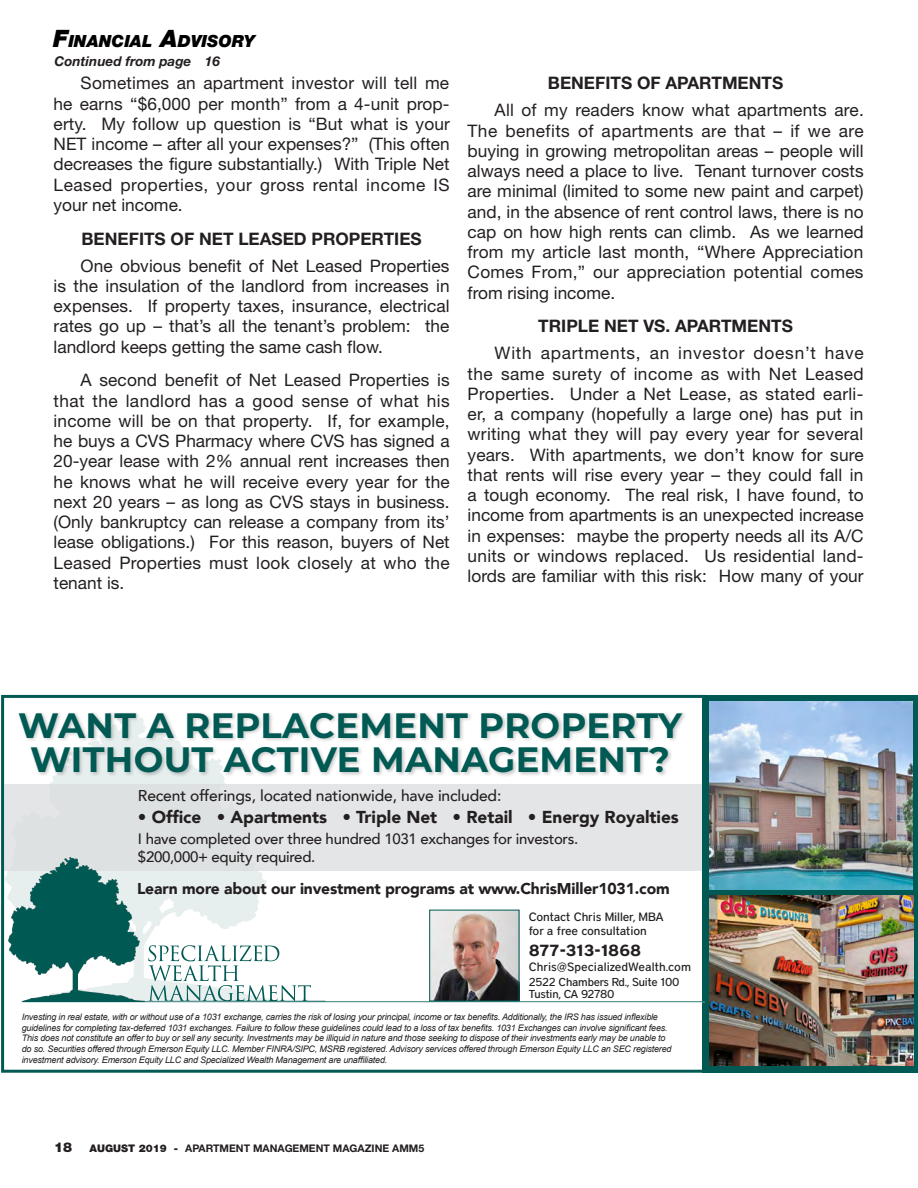
<style>
.page{position:relative;width:918px;height:1188px;background:#fff}
.page>*{position:absolute;margin:0;border:0;box-sizing:border-box;transform-origin:0 0}
.t1{font:700 35.25px/34.5px "Montserrat";letter-spacing:.01em;color:#005953;text-align:center}
.t2{font:17.25px/20.2px "Helvetica Neue";color:#231f20;text-align:justify}
.t3{font:700 17.25px "Helvetica Neue";color:#231f20}
.t4{font:900 17.25px "Avenir";color:#231f20}
.t5{font:italic 900 16.8px "Helvetica Neue";color:#000}
.t6{font:700 16.05px "District";color:#231f20}
.t7{font:900 15.6px "Avenir";letter-spacing:-.01em;color:#231f20}
.t8{font:500 15.6px "Avenir";letter-spacing:-.01em;color:#231f20}
.t9{font:500 15px/18px "Avenir";letter-spacing:-.02em;color:#231f20}
.t10{font:italic 700 13.5px "Helvetica Neue";color:#231f20}
.t11{font:900 13.5px "Helvetica Neue";color:#231f20}
.t12{font:500 12px/13.8px "District";letter-spacing:-.01em;color:#231f20}
.t13{font:500 11.4px/12.6px "District";letter-spacing:-.02em;color:#231f20}
.t14{font:700 10.5px "Helvetica Neue";color:#231f20}
.t15{font:italic 9px/10.8px "Arial";letter-spacing:-.02em;color:#231f20}
.s1{font-size:24px}
.s2{font-weight:900}
</style>
<div class="page">
<div style="left:1px;top:695px;width:705px;height:378px;border:3px solid #005953"></div>
<svg style="left:50px;top:777px;width:175px;height:7px"></svg>
<div style="left:4px;top:784px;width:700px;height:87px;background:#e4e5e7"></div>
<div style="left:703px;top:695px;width:215px;height:378px;background:#005953"></div>
<div style="left:17px;top:710px;width:670px;height:67px;background:#231f20;opacity:.25"></div>
<img style="left:709px;top:702px;width:204px;height:188px">
<img style="left:710px;top:896px;width:203px;height:169px">
<img style="left:1px;top:855px;width:704px;height:153px">
<svg style="left:146px;top:945px;width:179px;height:56px"></svg>
<img style="left:431px;top:912px;width:86px;height:87px">
<div style="left:429px;top:910px;width:90px;height:91px;border:1px solid #005953"></div>
<p class="t5" style="left:53px;top:31px;width:203px"><span class="s1">F</span>INANCIAL <span class="s1">A</span>DVISORY</p>
<p class="t10" style="left:54px;top:53px;width:167px">Continued from page 16</p>
<p class="t2" style="left:54px;top:73px;width:398px;text-indent:27px">Sometimes an apartment investor will tell me he earns “$6,000 per month” from a 4-unit prop&shy;erty. My follow up question is “But what is your NET income – after all your expenses?” (This often decreases the figure substantially.) With Triple Net Leased properties, your gross rental income IS your net income.</p>
<p class="t3" style="left:82px;top:228px;width:342px">BENEFITS OF NET LEASED PROPERTIES</p>
<p class="t2" style="left:54px;top:255px;width:398px;text-indent:27px">One obvious benefit of Net Leased Properties is the insulation of the landlord from increases in expenses. If property taxes, insurance, electrical rates go up – that’s all the tenant’s problem: the landlord keeps getting the same cash flow.</p>
<p class="t2" style="left:54px;top:370px;width:398px;text-indent:27px">A second benefit of Net Leased Properties is that the landlord has a good sense of what his income will be on that property. If, for example, he buys a CVS Pharmacy where CVS has signed a 20-year lease with 2% annual rent increases then he knows what he will receive every year for the next 20 years – as long as CVS stays in business. (Only bankruptcy can release a company from its’ lease obligations.) For this reason, buyers of Net Leased Properties must look closely at who the tenant is.</p>
<p class="t3" style="left:548px;top:73px;width:237px">BENEFITS OF APARTMENTS</p>
<p class="t2" style="left:468px;top:100px;width:398px;text-indent:27px">All of my readers know what apartments are.<br>The benefits of apartments are that – if we are buying in growing metropolitan areas – people will always need a place to live. Tenant turnover costs are minimal (limited to some new paint and carpet) and, in the absence of rent control laws, there is no cap on how high rents can climb. As we learned from my article last month, “Where Appreciation Comes From,” our appreciation potential comes from rising income.</p>
<p class="t3" style="left:538px;top:316px;width:256px">TRIPLE NET VS. APARTMENTS</p>
<p class="t2" style="left:468px;top:343px;width:398px;text-indent:27px">With apartments, an investor doesn’t have the same surety of income as with Net Leased Properties. Under a Net Lease, as stated earli&shy;er, a company (hopefully a large one) has put in writing what they will pay every year for several years. With apartments, we don’t know for sure that rents will rise every year – they could fall in a tough economy. The real risk, I have found, to income from apartments is an unexpected increase in expenses: maybe the property needs all its A/C units or windows replaced. Us residential land&shy;lords are familiar with this risk: How many of your</p>
<h1 class="t1" style="left:18px;top:706px;width:665px">WANT A REPLACEMENT PROPERTY<br>WITHOUT ACTIVE MANAGEMENT?</h1>
<p class="t8" style="left:138px;top:782px;width:365px">Recent offerings, located nationwide, have included:</p>
<p class="t4" style="left:138px;top:802px;width:542px">• Office • Apartments • Triple Net • Retail • Energy Royalties</p>
<p class="t9" style="left:138px;top:829px;width:442px">I have completed over three hundred 1031 exchanges for investors. $200,000+ equity required.</p>
<p class="t7" style="left:137px;top:875px;width:534px">Learn more about our investment programs at www.ChrisMiller1031.com</p>
<p class="t12" style="left:529px;top:910px;width:137px">Contact Chris Miller, MBA for a free consultation</p>
<p class="t6" style="left:529px;top:940px;width:114px">877-313-1868</p>
<p class="t12" style="left:529px;top:960px;width:164px">Chris@SpecializedWealth.com</p>
<p class="t13" style="left:529px;top:975px;width:152px">2522 Chambers Rd., Suite 100<br>Tustin, CA 92780</p>
<p class="t15" style="left:22px;top:1011px;width:651px">Investing in real estate, with or without use of a 1031 exchange, carries the risk of losing your principal, income or tax benefits. Additionally, the IRS has issued inflexible guidelines for completing tax-deferred 1031 exchanges. Failure to follow these guidelines could lead to a loss of tax benefits. 1031 Exchanges can involve significant fees.<br>This does not constitute an offer to buy or sell any security. Investments may be illiquid in nature and those seeking to dispose of their investments early may be unable to do so. Securities offered through Emerson Equity LLC. Member FINRA/SIPC, MSRB registered. Advisory services offered through Emerson Equity LLC an SEC registered investment advisory. Emerson Equity LLC and Specialized Wealth Management are unaffiliated.</p>
<p class="t11" style="left:54px;top:1140px;width:20px">18</p>
<p class="t14" style="left:90px;top:1142px;width:336px"><span class="s2">AUGUST 2019 -</span> APARTMENT MANAGEMENT MAGAZINE AMM5</p>
</div>
